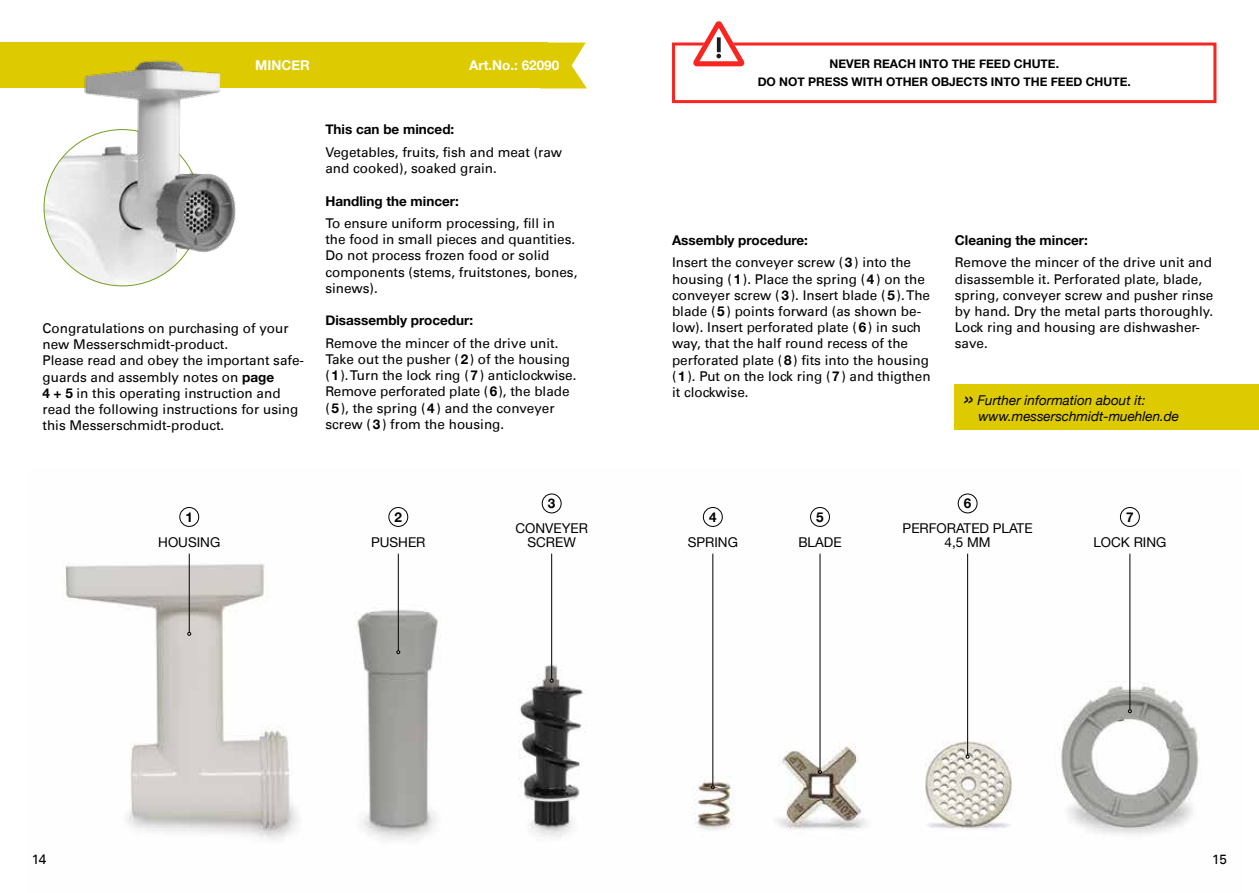
<style>
.page{position:relative;width:1259px;height:893px;background:#fff}
.page>*{position:absolute;margin:0;border:0;box-sizing:border-box;transform-origin:0 0}
.t1{font:13.5px/16.2px "Univers";color:#000}
.t2{font:13.5px/13.5px "Helvetica Neue";color:#000;text-align:center}
.t3{font:italic 13.5px/16.2px "Helvetica Neue";color:#000}
.t4{font:700 13.5px "Helvetica Neue";color:#fff}
.t5{font:700 13.5px "Helvetica Neue";color:#000}
.t6{font:700 12px/18px "Helvetica Neue";color:#000;text-align:center}
.s1{font-family:"Helvetica Neue";font-weight:700}
.s2{font-size:22.5px}
</style>
<div class="page">
<img style="left:44px;top:130px;width:156px;height:156px;border-radius:78px">
<img style="left:65px;top:493px;width:1137px;height:347px">
<hr style="left:551px;top:554px;width:1px;height:125px;background:#000">
<hr style="left:398px;top:554px;width:1px;height:97px;background:#000">
<svg style="left:396px;top:650px;width:4px;height:4px"></svg>
<hr style="left:189px;top:554px;width:1px;height:78px;background:#000">
<svg style="left:187px;top:632px;width:4px;height:4px"></svg>
<hr style="left:712px;top:554px;width:1px;height:232px;background:#000">
<svg style="left:711px;top:785px;width:3px;height:4px"></svg>
<hr style="left:819px;top:554px;width:1px;height:216px;background:#000">
<svg style="left:818px;top:770px;width:4px;height:4px"></svg>
<hr style="left:967px;top:554px;width:1px;height:201px;background:#000">
<svg style="left:965px;top:755px;width:4px;height:4px"></svg>
<hr style="left:1129px;top:554px;width:1px;height:156px;background:#000">
<svg style="left:1128px;top:709px;width:3px;height:4px"></svg>
<div style="left:180px;top:507px;width:19px;height:20px;border:1px solid #000;border-radius:50%"></div>
<div style="left:389px;top:507px;width:19px;height:20px;border:1px solid #000;border-radius:50%"></div>
<div style="left:542px;top:494px;width:19px;height:19px;border:1px solid #000;border-radius:50%"></div>
<div style="left:703px;top:507px;width:19px;height:20px;border:1px solid #000;border-radius:50%"></div>
<div style="left:810px;top:507px;width:19px;height:20px;border:1px solid #000;border-radius:50%"></div>
<div style="left:958px;top:494px;width:19px;height:19px;border:1px solid #000;border-radius:50%"></div>
<div style="left:1120px;top:507px;width:19px;height:20px;border:1px solid #000;border-radius:50%"></div>
<div style="left:0;top:43px;width:548px;height:45px;background:#ddca00"></div>
<svg style="left:548px;top:43px;width:39px;height:45px"></svg>
<div style="left:672px;top:43px;width:544px;height:60px;border:3px solid #f72621"></div>
<svg style="left:693px;top:21px;width:51px;height:45px"></svg>
<div style="left:955px;top:384px;width:304px;height:46px;background:#ddca00"></div>
<img style="left:73px;top:60px;width:163px;height:199px">
<p class="t4" style="left:255px;top:57px;width:56px">MINCER</p>
<p class="t4" style="left:469px;top:57px;width:92px">Art.No.: 62090</p>
<p class="t1" style="left:43px;top:320px;width:263px">Congratulations on purchasing of your new Messerschmidt-product.<br>Please read and obey the important safe&shy;guards and assembly notes on <span class="s1">page<br>4 + 5</span> in this operating instruction and read the following instructions for using this Messerschmidt-product.</p>
<p class="t1" style="left:325px;top:119px;width:238px;line-height:22.5px"><span class="s1">This can be minced:<br></span>Vegetables, fruits, fish and meat (raw</p>
<p class="t1" style="left:325px;top:160px;width:173px">and cooked), soaked grain.</p>
<p class="t1" style="left:325px;top:190px;width:231px;line-height:22.5px"><span class="s1">Handling the mincer:<br></span>To ensure uniform processing, fill in</p>
<p class="t1" style="left:325px;top:231px;width:253px">the food in small pieces and quantities.<br>Do not process frozen food or solid components (stems, fruitstones, bones, sinews).</p>
<p class="t1" style="left:325px;top:309px;width:235px;line-height:22.5px"><span class="s1">Disassembly procedur:<br></span>Remove the mincer of the drive unit.</p>
<p class="t1" style="left:325px;top:351px;width:253px">Take out the pusher (<span class="s1">2</span>) of the housing (<span class="s1">1</span>). Turn the lock ring (<span class="s1">7</span>) anticlockwise.<br>Remove perforated plate (<span class="s1">6</span>), the blade (<span class="s1">5</span>), the spring (<span class="s1">4</span>) and the conveyer screw (<span class="s1">3</span>) from the housing.</p>
<p class="t5" style="left:548px;top:495px;width:9px">3</p>
<p class="t6" style="left:758px;top:55px;width:374px">NEVER REACH INTO THE FEED CHUTE.<br>DO NOT PRESS WITH OTHER OBJECTS INTO THE FEED CHUTE.</p>
<p class="t1" style="left:672px;top:229px;width:241px;line-height:22.5px"><span class="s1">Assembly procedure:<br></span>Insert the conveyer screw (<span class="s1">3</span>) into the</p>
<p class="t1" style="left:672px;top:271px;width:260px">housing (<span class="s1">1</span>). Place the spring (<span class="s1">4</span>) on the conveyer screw (<span class="s1">3</span>). Insert blade (<span class="s1">5</span>). The blade (<span class="s1">5</span>) points forward (as shown be&shy;low). Insert perforated plate (<span class="s1">6</span>) in such way, that the half round recess of the perforated plate (<span class="s1">8</span>) fits into the housing (<span class="s1">1</span>). Put on the lock ring (<span class="s1">7</span>) and thigthen it clockwise.</p>
<p class="t1" style="left:955px;top:229px;width:259px;line-height:22.5px"><span class="s1">Cleaning the mincer:<br></span>Remove the mincer of the drive unit and</p>
<p class="t1" style="left:955px;top:271px;width:260px">disassemble it. Perforated plate, blade, spring, conveyer screw and pusher rinse by hand. Dry the metal parts thoroughly.<br>Lock ring and housing are dishwasher&shy;save.</p>
<p class="t3" style="left:978px;top:391px;width:202px;text-indent:-15px"><span class="s2">»</span> Further information about it: www.messerschmidt-muehlen.de</p>
<p class="t5" style="left:964px;top:495px;width:9px">6</p>
<p class="t5" style="left:185px;top:509px;width:9px">1</p>
<p class="t5" style="left:394px;top:509px;width:9px">2</p>
<p class="t2" style="left:515px;top:522px;width:74px">CONVEYER</p>
<p class="t5" style="left:709px;top:509px;width:9px">4</p>
<p class="t5" style="left:816px;top:509px;width:9px">5</p>
<p class="t2" style="left:158px;top:535px;width:63px">HOUSING</p>
<p class="t2" style="left:371px;top:535px;width:56px">PUSHER</p>
<p class="t2" style="left:527px;top:535px;width:50px">SCREW</p>
<p class="t2" style="left:687px;top:535px;width:52px">SPRING</p>
<p class="t2" style="left:798px;top:535px;width:45px">BLADE</p>
<p class="t2" style="left:902px;top:522px;width:132px">PERFORATED PLATE<br>4,5 MM</p>
<p class="t5" style="left:1126px;top:509px;width:9px">7</p>
<p class="t2" style="left:1093px;top:535px;width:75px">LOCK RING</p>
<p class="t1" style="left:32px;top:852px;width:16px">14</p>
<p class="t1" style="left:1212px;top:852px;width:16px">15</p>
</div>
